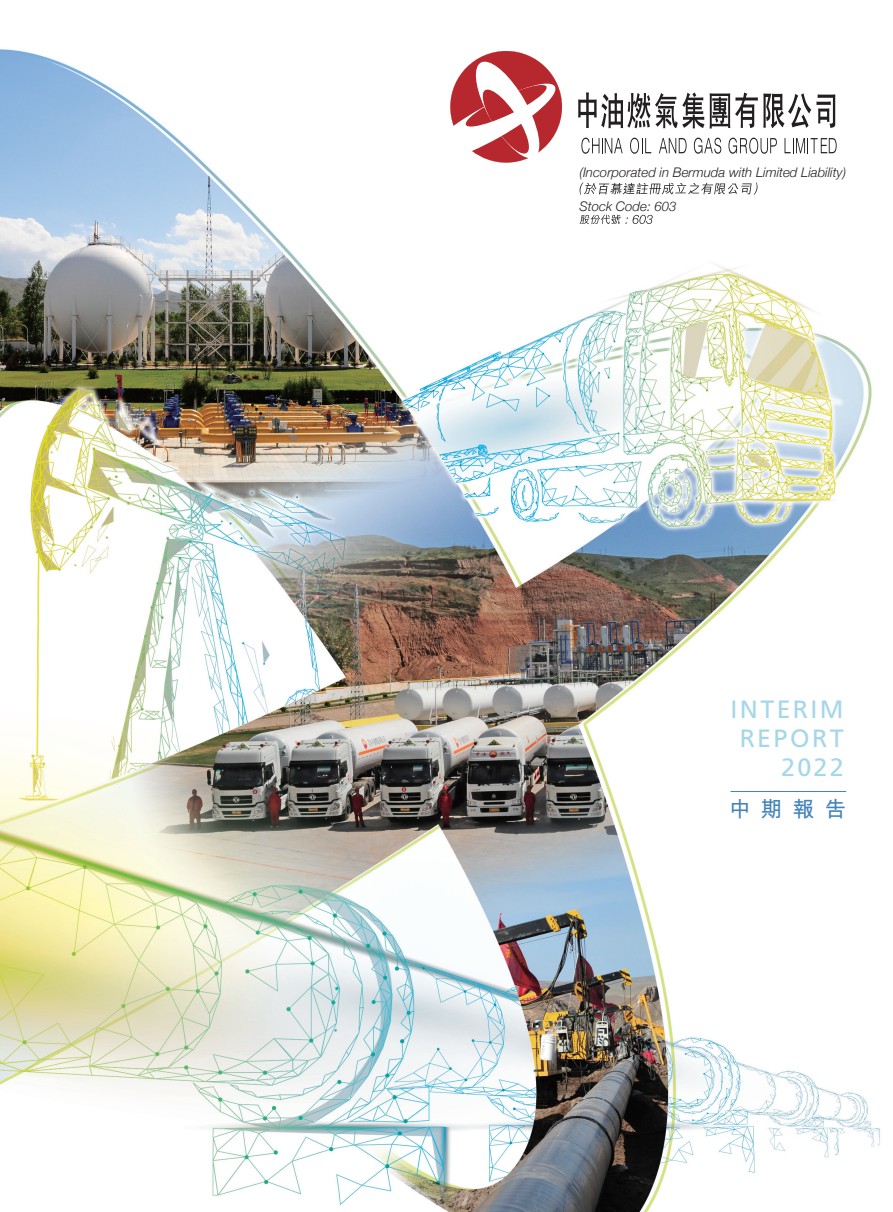
<style>
.page{position:relative;width:893px;height:1212px;background:#fff}
.page>*{position:absolute;margin:0;border:0;box-sizing:border-box;transform-origin:0 0}
.t1{font:25.05px/29px "Frutiger LT Std";letter-spacing:.09em;color:#a5d7e8;text-align:right}
.t2{font:21.75px "M Hei HK Bold E Ten B5 H";color:#4484bb}
.t3{font:italic 300 13.2px "Helvetica Neue";color:#231f20}
</style>
<div class="page">
<img style="left:0;top:49px;width:880px;height:1163px">
<svg style="left:816px;top:94px;width:18px;height:34px"></svg>
<svg style="left:763px;top:93px;width:47px;height:35px"></svg>
<svg style="left:784px;top:138px;width:52px;height:15px"></svg>
<svg style="left:578px;top:92px;width:179px;height:36px"></svg>
<svg style="left:581px;top:138px;width:41px;height:16px"></svg>
<svg style="left:629px;top:138px;width:22px;height:16px"></svg>
<svg style="left:658px;top:138px;width:28px;height:15px"></svg>
<svg style="left:693px;top:138px;width:28px;height:16px"></svg>
<svg style="left:728px;top:138px;width:48px;height:16px"></svg>
<svg style="left:450px;top:51px;width:111px;height:112px"></svg>
<svg style="left:579px;top:215px;width:73px;height:9px"></svg>
<svg style="left:579px;top:183px;width:178px;height:12px"></svg>
<hr style="left:730px;top:791px;width:115px;height:1px;background:#4484bb">
<p class="t3" style="left:579px;top:164px;width:268px">(Incorporated in Bermuda with Limited Liability)</p>
<p class="t3" style="left:579px;top:198px;width:98px">Stock Code: 603</p>
<h1 class="t1" style="left:730px;top:695px;width:115px">INTERIM<br>REPORT<br>2022</h1>
<h2 class="t2" style="left:728px;top:801px;width:118px">中期報告</h2>
</div>
